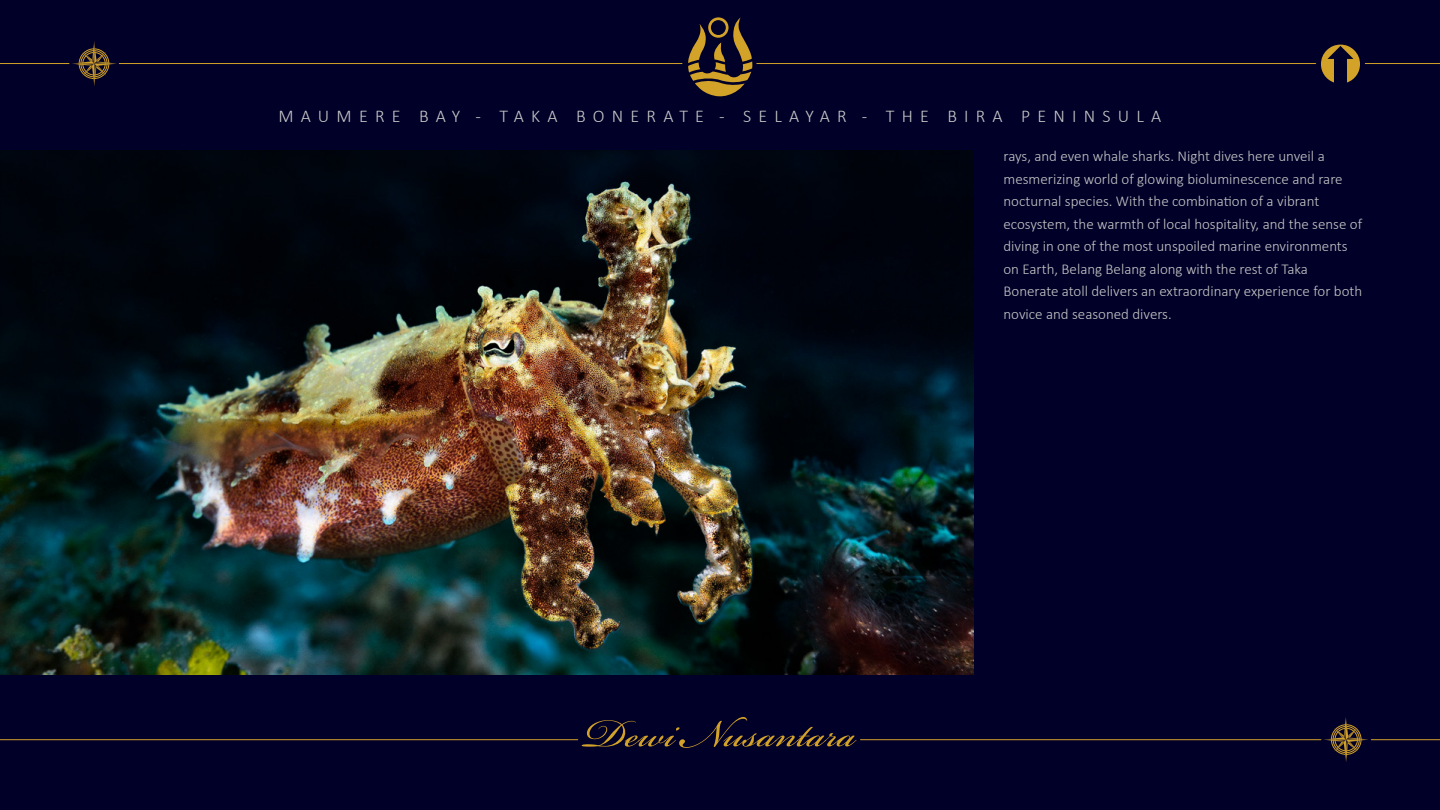
<style>
.page{position:relative;width:1440px;height:810px;background:#000028}
.page>*{position:absolute;margin:0;border:0;box-sizing:border-box;transform-origin:0 0}
.t1{font:61.5px "Bickham Script Pro";color:#d3a229}
.t2{font:300 18px "Calibri";letter-spacing:.4em;color:#c8c8c8}
.t3{font:300 15px/22.5px "Calibri";color:#c8c8c8}
</style>
<div class="page">
<img style="left:0;top:150px;width:974px;height:525px">
<hr style="left:119px;top:63px;width:563px;height:1px;background:#d3a229">
<hr style="left:0;top:63px;width:69px;height:1px;background:#d3a229">
<svg style="left:72px;top:41px;width:45px;height:45px"></svg>
<svg style="left:688px;top:17px;width:65px;height:80px"></svg>
<hr style="left:0;top:739px;width:578px;height:1px;background:#d3a229">
<hr style="left:1371px;top:739px;width:69px;height:1px;background:#d3a229">
<hr style="left:860px;top:739px;width:461px;height:1px;background:#d3a229">
<svg style="left:1324px;top:717px;width:44px;height:45px"></svg>
<hr style="left:757px;top:63px;width:559px;height:1px;background:#d3a229">
<hr style="left:1365px;top:63px;width:75px;height:1px;background:#d3a229">
<p class="t2" style="left:278px;top:109px;width:884px">MAUMERE BAY - TAKA BONERATE - SELAYAR - THE BIRA PENINSULA</p>
<p class="t3" style="left:1004px;top:146px;width:360px">rays, and even whale sharks. Night dives here unveil a mesmerizing world of glowing bioluminescence and rare nocturnal species. With the combination of a vibrant ecosystem, the warmth of local hospitality, and the sense of diving in one of the most unspoiled marine environments on Earth, Belang Belang along with the rest of Taka Bonerate atoll delivers an extraordinary experience for both novice and seasoned divers.</p>
<h1 class="t1" style="left:584px;top:689px;width:273px">Dewi Nusantara</h1>
</div>
